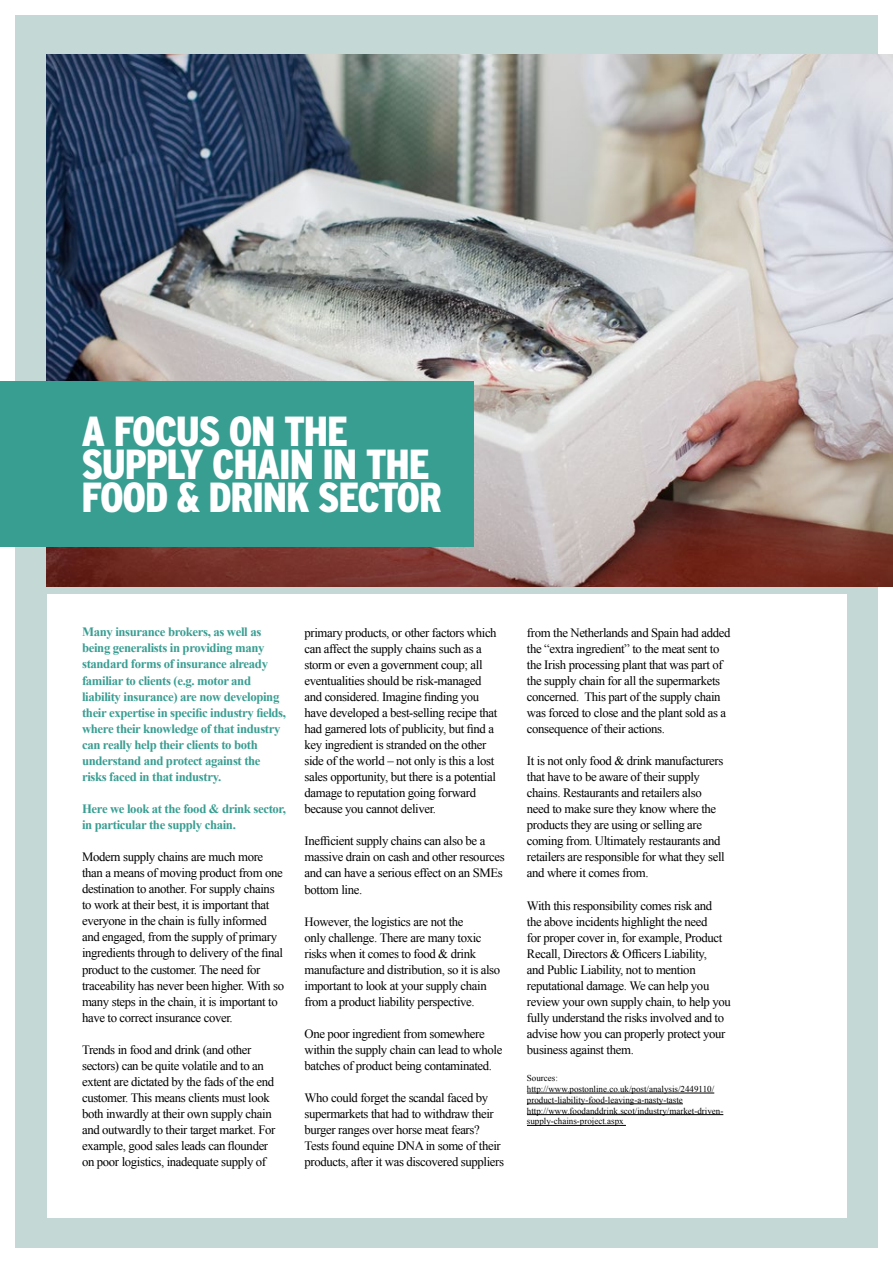
<style>
.page{position:relative;width:893px;height:1263px;background:#fff}
.page>*{position:absolute;margin:0;border:0;box-sizing:border-box;transform-origin:0 0}
.t1{font:900 condensed 42px/33px "Interstate";letter-spacing:-.03em;color:#fff}
.t2{font:12.75px/16px "Times New Roman";letter-spacing:-.03em;color:#000}
.t3{font:700 12.75px/16px "Times New Roman";letter-spacing:-.03em;color:#399e92}
.t4{font:9px/10.8px "Times New Roman";color:#000}
</style>
<div class="page">
<div style="left:8px;top:8px;width:877px;height:1247px;background:#c4d9d6"></div>
<div style="left:0;top:0;width:893px;height:1263px;border:15px solid #fff"></div>
<div style="left:47px;top:594px;width:800px;height:623px;background:#fff"></div>
<img style="left:47px;top:54px;width:846px;height:532px">
<div style="left:0;top:382px;width:473px;height:165px;background:#399e92"></div>
<hr style="left:527px;top:1093px;width:187px;height:1px;background:#000">
<hr style="left:527px;top:1103px;width:156px;height:1px;background:#000">
<hr style="left:527px;top:1114px;width:196px;height:1px;background:#000">
<hr style="left:527px;top:1125px;width:99px;height:1px;background:#000">
<h1 class="t1" style="left:81px;top:415px;width:362px">A FOCUS ON THE<br>SUPPLY CHAIN IN THE<br>FOOD &amp; DRINK SECTOR</h1>
<p class="t3" style="left:82px;top:624px;width:206px">Many insurance brokers, as well as being generalists in providing many standard forms of insurance already familiar to clients (e.g. motor and liability insurance) are now developing their expertise in specific industry fields, where their knowledge of that industry can really help their clients to both understand and protect against the risks faced in that industry.</p>
<p class="t3" style="left:82px;top:800px;width:205px">Here we look at the food &amp; drink sector, in particular the supply chain.</p>
<p class="t2" style="left:82px;top:849px;width:204px">Modern supply chains are much more than a means of moving product from one destination to another. For supply chains to work at their best, it is important that everyone in the chain is fully informed and engaged, from the supply of primary ingredients through to delivery of the final product to the customer. The need for traceability has never been higher. With so many steps in the chain, it is important to have to correct insurance cover.</p>
<p class="t2" style="left:82px;top:1041px;width:195px">Trends in food and drink (and other sectors) can be quite volatile and to an extent are dictated by the fads of the end customer. This means clients must look both inwardly at their own supply chain and outwardly to their target market. For example, good sales leads can flounder on poor logistics, inadequate supply of</p>
<p class="t2" style="left:304px;top:624px;width:194px">primary products, or other factors which can affect the supply chains such as a storm or even a government coup; all eventualities should be risk-managed and considered. Imagine finding you have developed a best-selling recipe that had garnered lots of publicity, but find a key ingredient is stranded on the other side of the world – not only is this a lost sales opportunity, but there is a potential damage to reputation going forward because you cannot deliver.</p>
<p class="t2" style="left:304px;top:833px;width:202px">Inefficient supply chains can also be a massive drain on cash and other resources and can have a serious effect on an SMEs bottom line.</p>
<p class="t2" style="left:304px;top:913px;width:197px">However, the logistics are not the<br>only challenge. There are many toxic risks when it comes to food &amp; drink manufacture and distribution, so it is also important to look at your supply chain from a product liability perspective.</p>
<p class="t2" style="left:304px;top:1025px;width:199px">One poor ingredient from somewhere within the supply chain can lead to whole batches of product being contaminated.</p>
<p class="t2" style="left:304px;top:1090px;width:201px">Who could forget the scandal faced by supermarkets that had to withdraw their burger ranges over horse meat fears?<br>Tests found equine DNA in some of their products, after it was discovered suppliers</p>
<p class="t2" style="left:527px;top:624px;width:205px">from the Netherlands and Spain had added the “extra ingredient” to the meat sent to the Irish processing plant that was part of the supply chain for all the supermarkets concerned. This part of the supply chain was forced to close and the plant sold as a consequence of their actions.</p>
<p class="t2" style="left:527px;top:752px;width:199px">It is not only food &amp; drink manufacturers that have to be aware of their supply chains. Restaurants and retailers also need to make sure they know where the products they are using or selling are coming from. Ultimately restaurants and retailers are responsible for what they sell and where it comes from.</p>
<p class="t2" style="left:527px;top:897px;width:205px">With this responsibility comes risk and<br>the above incidents highlight the need<br>for proper cover in, for example, Product Recall, Directors &amp; Officers Liability,<br>and Public Liability, not to mention reputational damage. We can help you review your own supply chain, to help you fully understand the risks involved and to advise how you can properly protect your business against them.</p>
<p class="t4" style="left:527px;top:1073px;width:198px">Sources: http://www.postonline.co.uk/post/analysis/2449110/ product-liability-food-leaving-a-nasty-taste http://www.foodanddrink.scot/industry/market-driven&shy;supply-chains-project.aspx</p>
</div>
